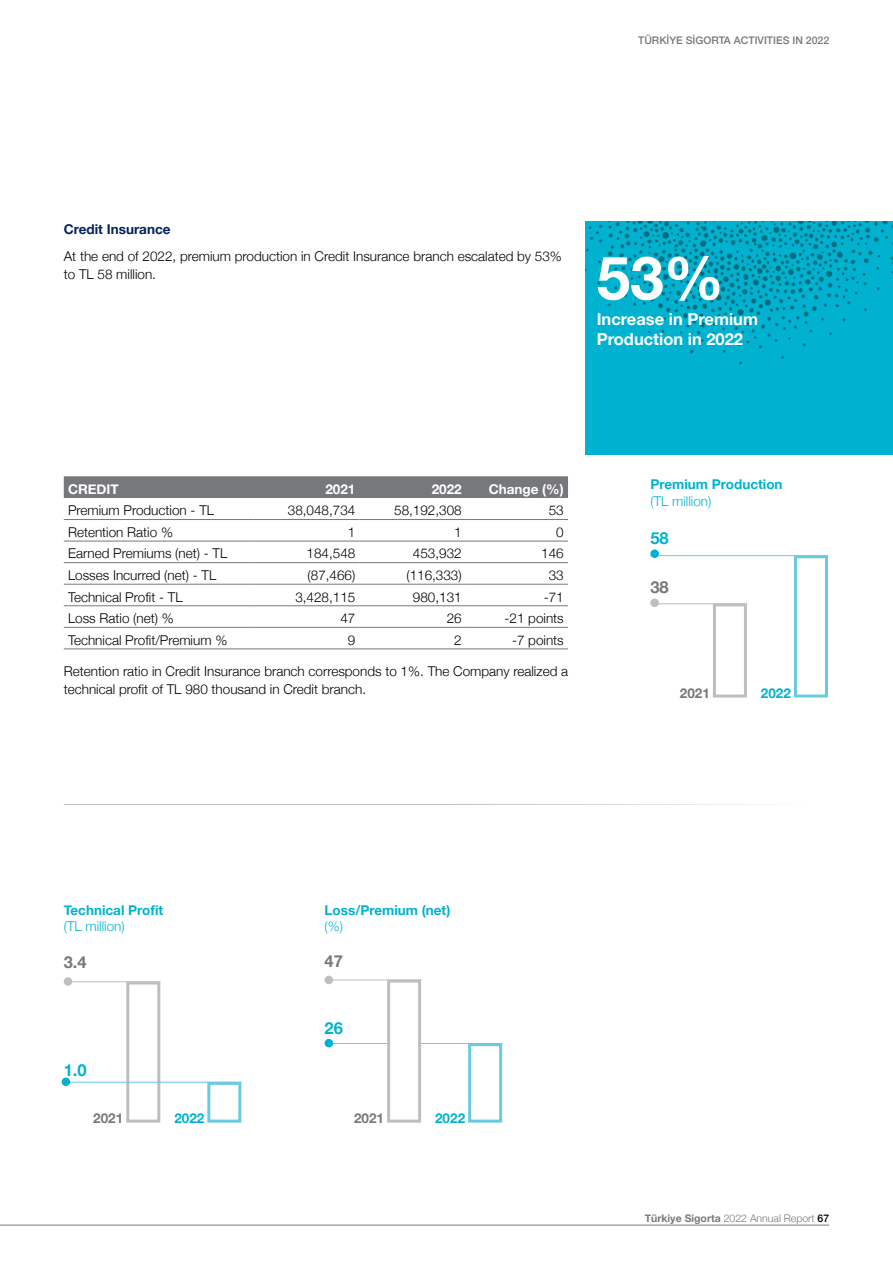
<style>
.page{position:relative;width:893px;height:1263px;background:#fff}
.page>*{position:absolute;margin:0;border:0;box-sizing:border-box;transform-origin:0 0}
.t1{font:700 60.15px "Helvetica Neue";color:#fff}
.t2{font:700 16.5px/19.5px "Helvetica Neue";color:#fff}
.t3{font:700 16.5px "Helvetica Neue";color:#00b2cf}
.t4{font:700 16.5px "Helvetica Neue";color:#77787b}
.t5{font:300 13.5px/18px "Helvetica Neue";color:#000}
.t6{font:700 13.5px "Helvetica Neue";color:#00b2cf}
.t7{font:300 13.5px "Helvetica Neue";color:#00b2cf}
.t8{font:700 13.5px "Helvetica Neue";color:#fff}
.t9{font:700 13.5px "Helvetica Neue";color:#002360}
.t10{font:700 13.5px "Helvetica Neue";color:#77787b}
.t11{font:300 10.5px "Helvetica Neue";color:#77787b}
.t12{font:500 10.5px "Helvetica Neue";color:#77787b}
.s1{font-weight:700}
.s2{font-weight:500;color:#000}
</style>
<div class="page">
<div style="left:585px;top:221px;width:308px;height:234px;background:#00b2cf"></div>
<img style="left:585px;top:221px;width:308px;height:144px">
<hr style="left:64px;top:804px;width:765px;height:1px;background:#77787b">
<div style="left:64px;top:476px;width:504px;height:22px;background:#77787b"></div>
<hr style="left:64px;top:519px;width:189px;height:1px;background:#77787b">
<hr style="left:253px;top:519px;width:107px;height:1px;background:#77787b">
<hr style="left:360px;top:519px;width:106px;height:1px;background:#77787b">
<hr style="left:466px;top:519px;width:102px;height:1px;background:#77787b">
<hr style="left:64px;top:541px;width:189px;height:1px;background:#77787b">
<hr style="left:253px;top:541px;width:107px;height:1px;background:#77787b">
<hr style="left:360px;top:541px;width:106px;height:1px;background:#77787b">
<hr style="left:466px;top:541px;width:102px;height:1px;background:#77787b">
<hr style="left:64px;top:562px;width:189px;height:1px;background:#77787b">
<hr style="left:253px;top:562px;width:107px;height:1px;background:#77787b">
<hr style="left:360px;top:562px;width:106px;height:1px;background:#77787b">
<hr style="left:466px;top:562px;width:102px;height:1px;background:#77787b">
<hr style="left:64px;top:584px;width:189px;height:1px;background:#77787b">
<hr style="left:253px;top:584px;width:107px;height:1px;background:#77787b">
<hr style="left:360px;top:584px;width:106px;height:1px;background:#77787b">
<hr style="left:466px;top:584px;width:102px;height:1px;background:#77787b">
<hr style="left:64px;top:605px;width:189px;height:1px;background:#77787b">
<hr style="left:253px;top:605px;width:107px;height:1px;background:#77787b">
<hr style="left:360px;top:605px;width:106px;height:1px;background:#77787b">
<hr style="left:466px;top:605px;width:102px;height:1px;background:#77787b">
<hr style="left:64px;top:627px;width:189px;height:1px;background:#77787b">
<hr style="left:253px;top:627px;width:107px;height:1px;background:#77787b">
<hr style="left:360px;top:627px;width:106px;height:1px;background:#77787b">
<hr style="left:466px;top:627px;width:102px;height:1px;background:#77787b">
<hr style="left:64px;top:648px;width:189px;height:1px;background:#77787b">
<hr style="left:253px;top:648px;width:107px;height:1px;background:#77787b">
<hr style="left:360px;top:648px;width:106px;height:1px;background:#77787b">
<hr style="left:466px;top:648px;width:102px;height:1px;background:#77787b">
<div style="left:126px;top:981px;width:34px;height:141px;background:#fff;border:3px solid #bcbec0"></div>
<div style="left:207px;top:1082px;width:34px;height:40px;background:#fff;border:3px solid #69cbdf"></div>
<div style="left:468px;top:1043px;width:34px;height:79px;background:#fff;border:3px solid #69cbdf"></div>
<div style="left:794px;top:555px;width:34px;height:142px;background:#fff;border:3px solid #69cbdf"></div>
<hr style="left:64px;top:1082px;width:177px;height:1px;background:#69cbdf">
<hr style="left:325px;top:1043px;width:177px;height:1px;background:#69cbdf">
<hr style="left:650px;top:555px;width:178px;height:1px;background:#69cbdf">
<div style="left:387px;top:979px;width:34px;height:143px;background:#fff;border:3px solid #bcbec0"></div>
<div style="left:713px;top:603px;width:34px;height:94px;background:#fff;border:3px solid #bcbec0"></div>
<hr style="left:64px;top:981px;width:96px;height:1px;background:#bcbec0">
<hr style="left:325px;top:979px;width:96px;height:1px;background:#bcbec0">
<hr style="left:650px;top:603px;width:97px;height:1px;background:#bcbec0">
<div style="left:62px;top:1077px;width:8px;height:9px;background:#00b2cf;border-radius:50%"></div>
<div style="left:325px;top:1039px;width:8px;height:8px;background:#00b2cf;border-radius:50%"></div>
<div style="left:64px;top:977px;width:8px;height:9px;background:#bcbec0;border-radius:50%"></div>
<div style="left:325px;top:976px;width:8px;height:8px;background:#bcbec0;border-radius:50%"></div>
<div style="left:650px;top:549px;width:9px;height:9px;background:#00b2cf;border-radius:50%"></div>
<div style="left:650px;top:598px;width:9px;height:9px;background:#bcbec0;border-radius:50%"></div>
<hr style="left:0;top:1225px;width:829px;height:1px;background:#77787b">
<p class="t12" style="left:638px;top:32px;width:193px">TÜRKİYE SİGORTA ACTIVITIES IN 2022</p>
<p class="t9" style="left:64px;top:219px;width:108px">Credit Insurance</p>
<p class="t5" style="left:64px;top:246px;width:500px">At the end of 2022, premium production in Credit Insurance branch escalated by 53% to TL 58 million.</p>
<h1 class="t1" style="left:597px;top:231px;width:129px">53%</h1>
<p class="t2" style="left:597px;top:310px;width:163px">Increase in Premium<br>Production in 2022</p>
<p class="t8" style="left:68px;top:478px;width:52px">CREDIT</p>
<p class="t8" style="left:325px;top:478px;width:32px">2021</p>
<p class="t8" style="left:432px;top:478px;width:32px">2022</p>
<p class="t8" style="left:489px;top:478px;width:77px">Change (%)</p>
<p class="t5" style="left:68px;top:500px;width:148px">Premium Production - TL</p>
<p class="t5" style="left:288px;top:500px;width:69px">38,048,734</p>
<p class="t5" style="left:394px;top:500px;width:69px">58,192,308</p>
<p class="t5" style="left:549px;top:500px;width:17px">53</p>
<p class="t5" style="left:68px;top:522px;width:107px">Retention Ratio %</p>
<p class="t5" style="left:348px;top:522px;width:9px">1</p>
<p class="t5" style="left:454px;top:522px;width:9px">1</p>
<p class="t5" style="left:556px;top:522px;width:9px">0</p>
<p class="t5" style="left:68px;top:544px;width:161px">Earned Premiums (net) - TL</p>
<p class="t5" style="left:307px;top:544px;width:50px">184,548</p>
<p class="t5" style="left:413px;top:544px;width:50px">453,932</p>
<p class="t5" style="left:541px;top:544px;width:24px">146</p>
<p class="t5" style="left:68px;top:565px;width:150px">Losses Incurred (net) - TL</p>
<p class="t5" style="left:308px;top:565px;width:49px">(87,466)</p>
<p class="t5" style="left:406px;top:565px;width:57px">(116,333)</p>
<p class="t5" style="left:549px;top:565px;width:17px">33</p>
<p class="t5" style="left:68px;top:587px;width:116px">Technical Profit - TL</p>
<p class="t5" style="left:295px;top:587px;width:62px">3,428,115</p>
<p class="t5" style="left:413px;top:587px;width:50px">980,131</p>
<p class="t5" style="left:544px;top:587px;width:22px">-71</p>
<p class="t5" style="left:68px;top:608px;width:107px">Loss Ratio (net) %</p>
<p class="t5" style="left:340px;top:608px;width:17px">47</p>
<p class="t5" style="left:447px;top:608px;width:17px">26</p>
<p class="t5" style="left:504px;top:608px;width:61px">-21 points</p>
<p class="t5" style="left:68px;top:630px;width:161px">Technical Profit/Premium %</p>
<p class="t5" style="left:348px;top:630px;width:9px">9</p>
<p class="t5" style="left:454px;top:630px;width:9px">2</p>
<p class="t5" style="left:512px;top:630px;width:53px">-7 points</p>
<p class="t5" style="left:64px;top:661px;width:506px">Retention ratio in Credit Insurance branch corresponds to 1%. The Company realized a technical profit of TL 980 thousand in Credit branch.</p>
<p class="t6" style="left:650px;top:474px;width:134px">Premium Production</p>
<p class="t7" style="left:650px;top:490px;width:63px">(TL million)</p>
<p class="t3" style="left:650px;top:525px;width:20px">58</p>
<p class="t4" style="left:650px;top:574px;width:20px">38</p>
<p class="t10" style="left:680px;top:682px;width:32px">2021</p>
<p class="t6" style="left:761px;top:682px;width:32px">2022</p>
<p class="t6" style="left:64px;top:899px;width:101px">Technical Profit</p>
<p class="t7" style="left:64px;top:915px;width:63px">(TL million)</p>
<p class="t6" style="left:325px;top:899px;width:127px">Loss/Premium (net)</p>
<p class="t7" style="left:325px;top:915px;width:20px">(%)</p>
<p class="t4" style="left:64px;top:949px;width:24px">3.4</p>
<p class="t4" style="left:325px;top:948px;width:20px">47</p>
<p class="t3" style="left:64px;top:1057px;width:24px">1.0</p>
<p class="t3" style="left:325px;top:1015px;width:20px">26</p>
<p class="t10" style="left:93px;top:1107px;width:32px">2021</p>
<p class="t10" style="left:354px;top:1107px;width:32px">2021</p>
<p class="t6" style="left:174px;top:1107px;width:32px">2022</p>
<p class="t6" style="left:435px;top:1107px;width:32px">2022</p>
<p class="t11" style="left:645px;top:1210px;width:186px"><span class="s1">Türkiye Sigorta</span> 2022 Annual Report <span class="s2">67</span></p>
</div>
